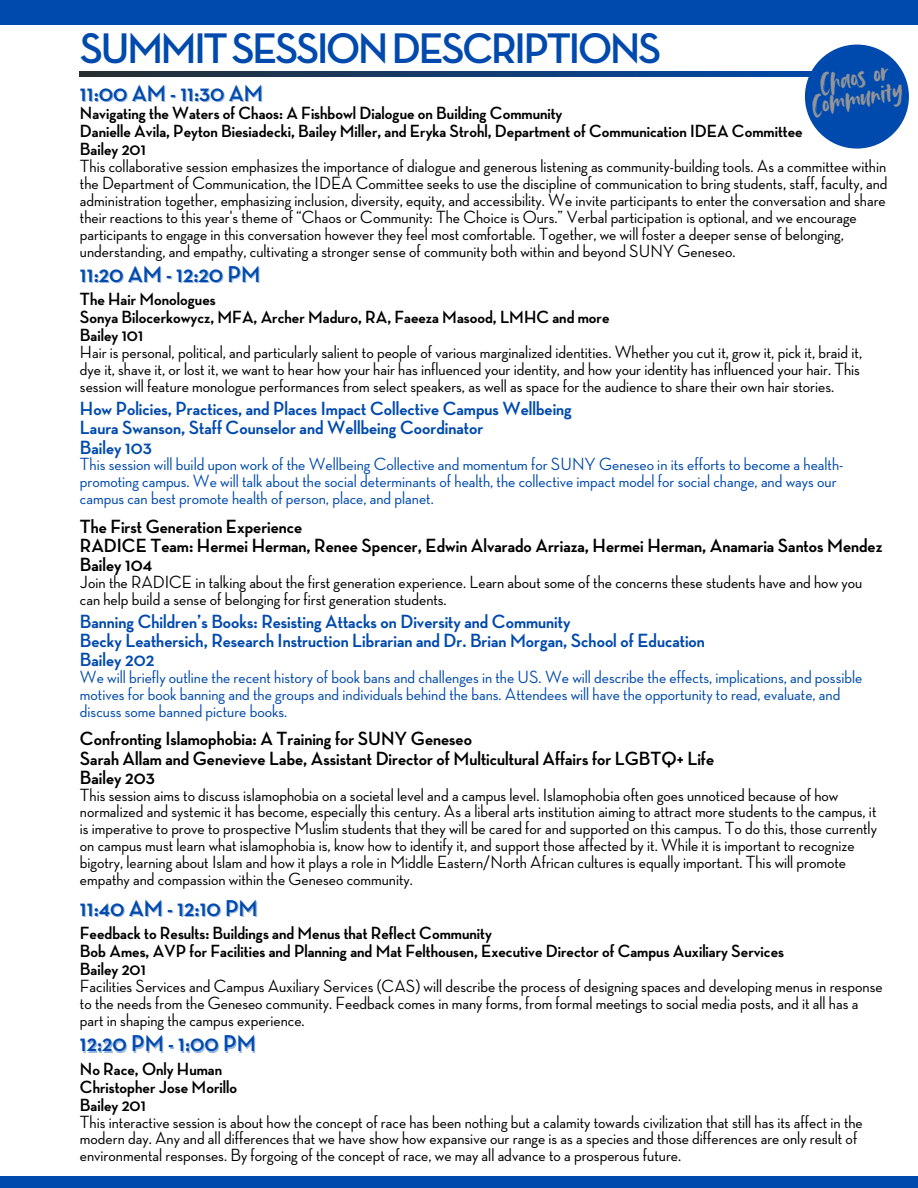
<style>
.page{position:relative;width:918px;height:1188px;background:#fff}
.page>*{position:absolute;margin:0;border:0;box-sizing:border-box;transform-origin:0 0}
.t1{font:700 43.65px "Neutraface Display";letter-spacing:-.05em;color:#004aad}
.t2{font:30.9px "Avallon Alt";color:#939599}
.t3{font:700 23.4px "Neutraface Display";color:#004aad}
.t4{font:700 19.5px "Neutraface Display";color:#004aad}
.t5{font:700 19.5px "Neutraface Display";color:#000}
.t6{font:500 18px/16.8px "Neutraface Display";color:#000}
.t7{font:500 18px/16.8px "Neutraface Display";color:#004aad}
.t8{font:700 18px "Neutraface Display";color:#000}
</style>
<div class="page">
<div style="left:0;top:0;width:918px;height:25px;background:#004aad"></div>
<svg style="left:80px;top:71px;width:732px;height:5px;background:#143b6c"></svg>
<div style="left:805px;top:45px;width:104px;height:104px;background:#004aad;border-radius:50%"></div>
<div style="left:0;top:1176px;width:918px;height:12px;background:#004aad"></div>
<h1 class="t1" style="left:80px;top:29px;width:583px">SUMMITSESSIONDESCRIPTIONS</h1>
<p class="t2" style="left:816px;top:65px;width:71px;rotate:-10deg">Chaos or</p>
<p class="t3" style="left:80px;top:82px;width:184px">11:00 AM - 11:30 AM</p>
<p class="t2" style="left:808px;top:87px;width:95px;rotate:-10deg">Community</p>
<p class="t8" style="left:80px;top:105px;width:484px">Navigating the Waters of Chaos: A Fishbowl Dialogue on Building Community</p>
<p class="t8" style="left:80px;top:123px;width:724px">Danielle Avila, Peyton Biesiadecki, Bailey Miller, and Eryka Strohl, Department of Communication IDEA Committee</p>
<p class="t8" style="left:80px;top:141px;width:68px">Bailey 201</p>
<p class="t6" style="left:80px;top:159px;width:809px">This collaborative session emphasizes the importance of dialogue and generous listening as community-building tools. As a committee within the Department of Communication, the IDEA Committee seeks to use the discipline of communication to bring students, staff, faculty, and administration together, emphasizing inclusion, diversity, equity, and accessibility. We invite participants to enter the conversation and share their reactions to this year's theme of “Chaos or Community: The Choice is Ours.” Verbal participation is optional, and we encourage participants to engage in this conversation however they feel most comfortable. Together, we will foster a deeper sense of belonging, understanding, and empathy, cultivating a stronger sense of community both within and beyond SUNY Geneseo.</p>
<p class="t3" style="left:80px;top:264px;width:182px">11:20 AM - 12:20 PM</p>
<h2 class="t8" style="left:80px;top:291px;width:137px">The Hair Monologues</h2>
<h3 class="t8" style="left:80px;top:309px;width:531px">Sonya Bilocerkowycz, MFA, Archer Maduro, RA, Faeeza Masood, LMHC and more</h3>
<p class="t8" style="left:80px;top:327px;width:65px">Bailey 101</p>
<p class="t6" style="left:80px;top:345px;width:784px">Hair is personal, political, and particularly salient to people of various marginalized identities. Whether you cut it, grow it, pick it, braid it, dye it, shave it, or lost it, we want to hear how your hair has influenced your identity, and how your identity has influenced your hair. This session will feature monologue performances from select speakers, as well as space for the audience to share their own hair stories.</p>
<p class="t4" style="left:80px;top:400px;width:494px">How Policies, Practices, and Places Impact Collective Campus Wellbeing</p>
<p class="t4" style="left:80px;top:419px;width:405px">Laura Swanson, Staff Counselor and Wellbeing Coordinator</p>
<h3 class="t4" style="left:80px;top:438px;width:74px">Bailey 103</h3>
<p class="t7" style="left:80px;top:457px;width:765px">This session will build upon work of the Wellbeing Collective and momentum for SUNY Geneseo in its efforts to become a health&shy;promoting campus. We will talk about the social determinants of health, the collective impact model for social change, and ways our campus can best promote health of person, place, and planet.</p>
<p class="t5" style="left:80px;top:518px;width:224px">The First Generation Experience</p>
<p class="t5" style="left:80px;top:537px;width:804px">RADICE Team: Hermei Herman, Renee Spencer, Edwin Alvarado Arriaza, Hermei Herman, Anamaria Santos Mendez</p>
<p class="t5" style="left:80px;top:556px;width:74px">Bailey 104</p>
<p class="t6" style="left:80px;top:575px;width:784px">Join the RADICE in talking about the first generation experience. Learn about some of the concerns these students have and how you can help build a sense of belonging for first generation students.</p>
<p class="t4" style="left:80px;top:613px;width:492px">Banning Children’s Books: Resisting Attacks on Diversity and Community</p>
<p class="t4" style="left:80px;top:632px;width:626px">Becky Leathersich, Research Instruction Librarian and Dr. Brian Morgan, School of Education</p>
<p class="t4" style="left:80px;top:651px;width:76px">Bailey 202</p>
<p class="t7" style="left:80px;top:670px;width:784px">We will briefly outline the recent history of book bans and challenges in the US. We will describe the effects, implications, and possible motives for book banning and the groups and individuals behind the bans. Attendees will have the opportunity to read, evaluate, and discuss some banned picture books.</p>
<p class="t5" style="left:80px;top:730px;width:394px">Confronting Islamophobia: A Training for SUNY Geneseo</p>
<p class="t5" style="left:80px;top:749px;width:636px">Sarah Allam and Genevieve Labe, Assistant Director of Multicultural Affairs for LGBTQ+ Life</p>
<p class="t5" style="left:80px;top:768px;width:76px">Bailey 203</p>
<p class="t6" style="left:80px;top:787px;width:799px">This session aims to discuss islamophobia on a societal level and a campus level. Islamophobia often goes unnoticed because of how normalized and systemic it has become, especially this century. As a liberal arts institution aiming to attract more students to the campus, it is imperative to prove to prospective Muslim students that they will be cared for and supported on this campus. To do this, those currently on campus must learn what islamophobia is, know how to identify it, and support those affected by it. While it is important to recognize bigotry, learning about Islam and how it plays a role in Middle Eastern/North African cultures is equally important. This will promote empathy and compassion within the Geneseo community.</p>
<p class="t3" style="left:80px;top:898px;width:179px">11:40 AM - 12:10 PM</p>
<h3 class="t8" style="left:80px;top:925px;width:413px">Feedback to Results: Buildings and Menus that Reflect Community</h3>
<p class="t8" style="left:80px;top:943px;width:706px">Bob Ames, AVP for Facilities and Planning and Mat Felthousen, Executive Director of Campus Auxiliary Services</p>
<p class="t8" style="left:80px;top:961px;width:68px">Bailey 201</p>
<p class="t6" style="left:80px;top:979px;width:804px">Facilities Services and Campus Auxiliary Services (CAS) will describe the process of designing spaces and developing menus in response to the needs from the Geneseo community. Feedback comes in many forms, from formal meetings to social media posts, and it all has a part in shaping the campus experience.</p>
<p class="t3" style="left:80px;top:1033px;width:177px">12:20 PM - 1:00 PM</p>
<h3 class="t8" style="left:80px;top:1061px;width:144px">No Race, Only Human</h3>
<p class="t8" style="left:80px;top:1079px;width:159px">Christopher Jose Morillo</p>
<p class="t8" style="left:80px;top:1097px;width:68px">Bailey 201</p>
<p class="t6" style="left:80px;top:1114px;width:784px">This interactive session is about how the concept of race has been nothing but a calamity towards civilization that still has its affect in the modern day. Any and all differences that we have show how expansive our range is as a species and those differences are only result of environmental responses. By forgoing of the concept of race, we may all advance to a prosperous future.</p>
</div>
